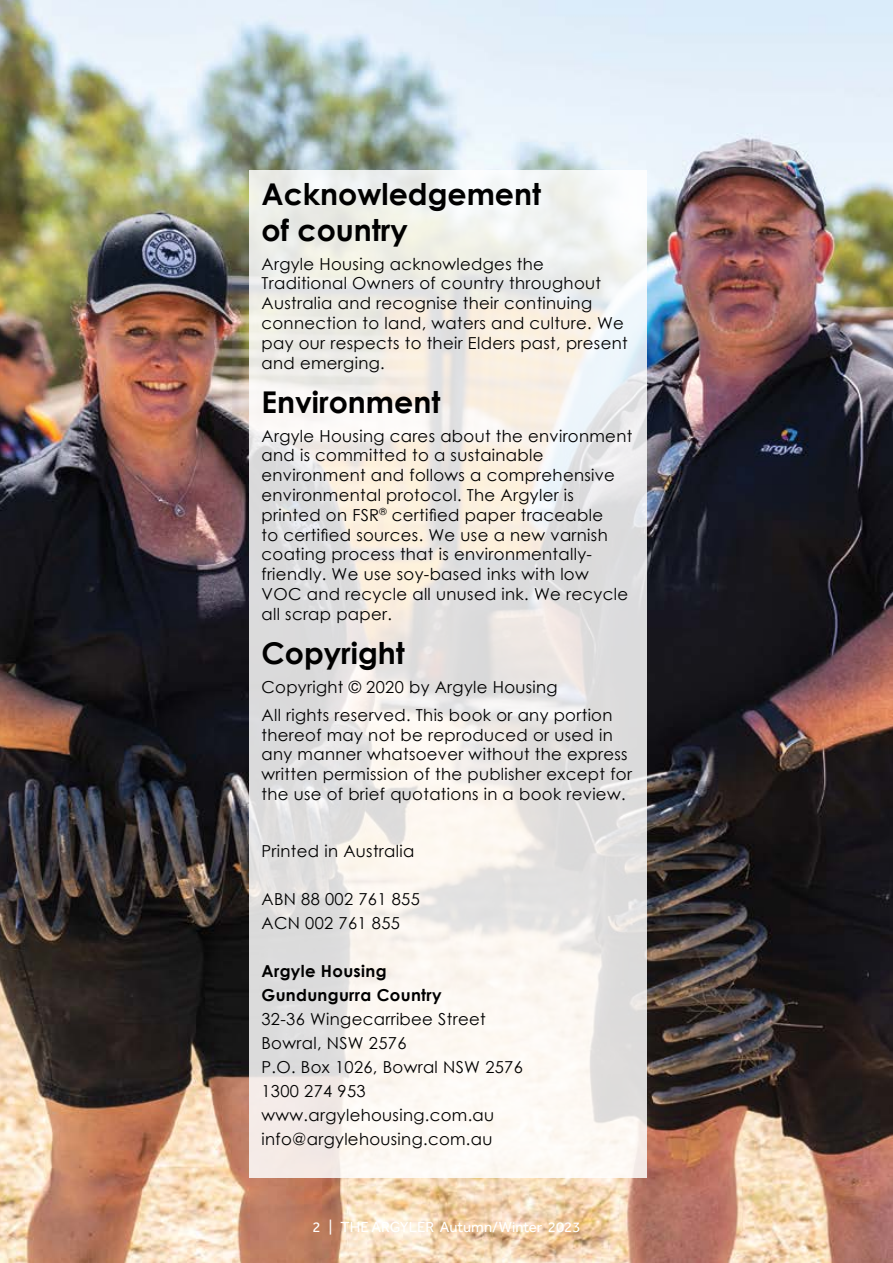
<style>
.page{position:relative;width:893px;height:1263px;background:#fff}
.page>*{position:absolute;margin:0;border:0;box-sizing:border-box;transform-origin:0 0}
.t1{font:700 30px/36px "Century Gothic";color:#000}
.t2{font:16.5px/19.8px "Century Gothic";letter-spacing:.02em;color:#000}
.t3{font:700 16.5px/24px "Century Gothic";letter-spacing:.02em;color:#000}
.t4{font:15px "Effra";color:#fff}
</style>
<div class="page">
<img style="left:0;top:0;width:893px;height:1263px">
<svg style="left:249px;top:170px;width:397px;height:1008px"></svg>
<h1 class="t1" style="left:261px;top:175px;width:281px">Acknowledgement of country</h1>
<p class="t2" style="left:261px;top:254px;width:368px">Argyle Housing acknowledges the Traditional Owners of country throughout Australia and recognise their continuing connection to land, waters and culture. We pay our respects to their Elders past, present and emerging.</p>
<h1 class="t1" style="left:261px;top:383px;width:180px">Environment</h1>
<p class="t2" style="left:261px;top:425px;width:372px">Argyle Housing cares about the environment and is committed to a sustainable environment and follows a comprehensive environmental protocol. The Argyler is printed on FSR<sup>®</sup> certified paper traceable<br>to certified sources. We use a new varnish coating process that is environmentally&shy;friendly. We use soy-based inks with low VOC and recycle all unused ink. We recycle all scrap paper.</p>
<h1 class="t1" style="left:261px;top:634px;width:145px">Copyright</h1>
<p class="t2" style="left:261px;top:672px;width:352px;line-height:28.3px">Copyright © 2020 by Argyle Housing<br>All rights reserved. This book or any portion</p>
<p class="t2" style="left:261px;top:724px;width:372px">thereof may not be reproduced or used in any manner whatsoever without the express written permission of the publisher except for the use of brief quotations in a book review.</p>
<p class="t2" style="left:261px;top:840px;width:154px">Printed in Australia</p>
<p class="t2" style="left:261px;top:886px;width:160px;line-height:24px">ABN 88 002 761 855<br>ACN 002 761 855</p>
<p class="t3" style="left:261px;top:958px;width:182px">Argyle Housing<br>Gundungurra Country</p>
<p class="t2" style="left:261px;top:1007px;width:263px;line-height:24px">32-36 Wingecarribee Street<br>Bowral, NSW 2576<br>P.O. Box 1026, Bowral NSW 2576<br>1300 274 953 www.argylehousing.com.au info@argylehousing.com.au</p>
<p class="t4" style="left:312px;top:1218px;width:270px">2 | THE ARGYLER Autumn/Winter 2023</p>
</div>
